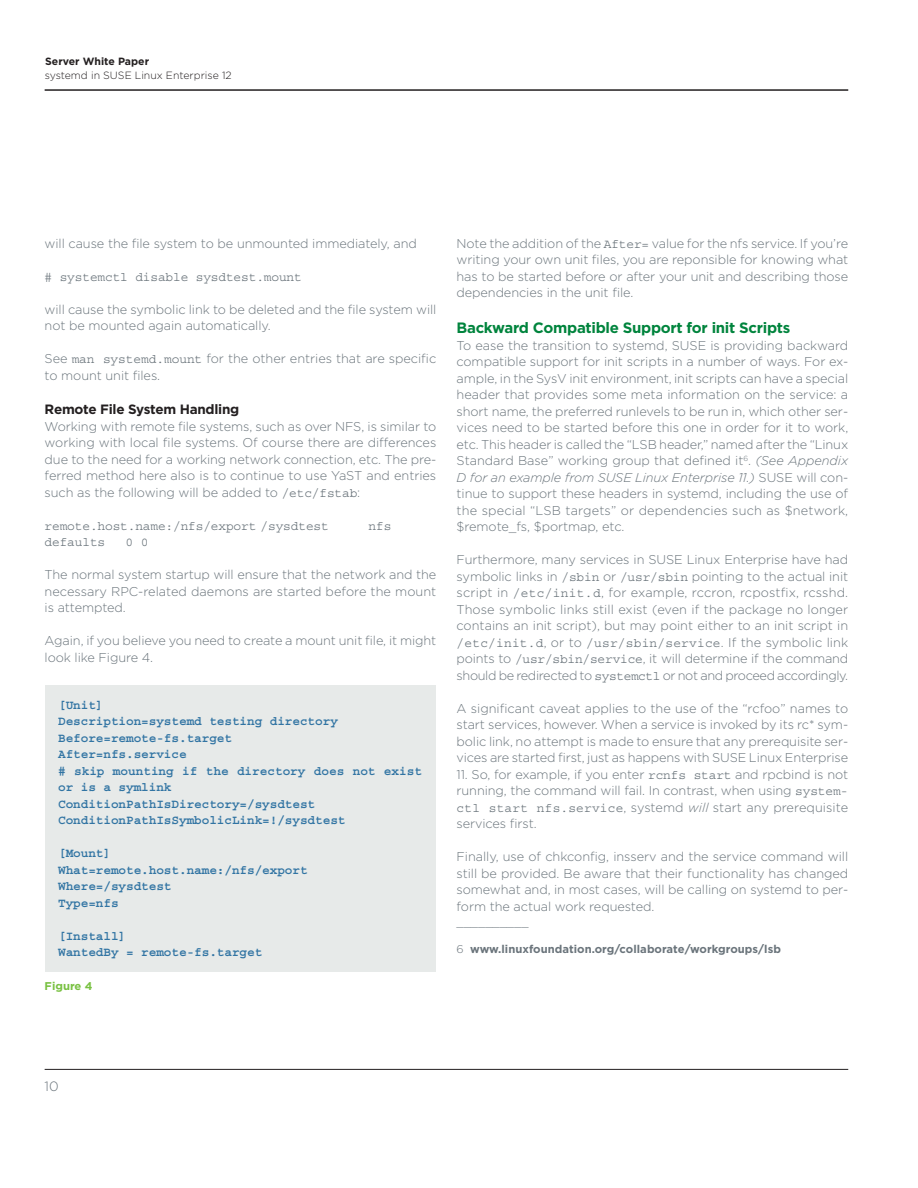
<style>
.page{position:relative;width:918px;height:1188px;background:#fff}
.page>*{position:absolute;margin:0;border:0;box-sizing:border-box;transform-origin:0 0}
.subhead_10_13-green{font:700 15px "Gotham";letter-spacing:-.02em;color:#00843d}
.subhead_10_13{font:700 13.5px "Gotham";letter-spacing:-.02em;color:#231f20}
.t1{font:300 13.5px "Gotham";color:#6a747b}
.body_8_5_11{font:300 12.75px/16.5px "Gotham";letter-spacing:-.005em;color:#6a747b;text-align:justify}
.body1{font:300 12.75px/16.5px "Gotham";letter-spacing:-.005em;color:#6a747b}
.body1-2{font:700 12.75px/16.5px "Courier";letter-spacing:-.005em;color:#3174a3}
.body1-3{font:12.75px "Courier";letter-spacing:-.005em;color:#6a747b}
.Sidebar_-_Text{font:300 12px "Gotham";color:#6a747b}
.Footnote_-_Italics{font:700 11.25px "Gotham";letter-spacing:.005em;color:#6a747b}
.subhead_10_13-green-2{font:700 11.25px "Gotham";color:#79c142}
.t2{font:300 10.5px "Gotham";color:#231f20}
.t3{font:700 10.5px "Gotham";color:#231f20}
.s1{font-family:"Courier";font-weight:400}
.s2{font-style:italic}
.s3{font-weight:300}
</style>
<div class="page">
<hr style="left:45px;top:1069px;width:803px;height:1px;background:#231f20">
<hr style="left:45px;top:89px;width:803px;height:2px;background:#231f20">
<div style="left:45px;top:686px;width:391px;height:286px;background:#e7eae9"></div>
<p class="t3" style="left:45px;top:55px;width:105px">Server White Paper</p>
<p class="t2" style="left:45px;top:69px;width:189px">systemd in SUSE Linux Enterprise 12</p>
<p class="body1" style="left:45px;top:235px;width:374px">will cause the file system to be unmounted immediately, and</p>
<p class="body1-3" style="left:45px;top:271px;width:259px"># systemctl disable sysdtest.mount</p>
<p class="body1" style="left:45px;top:301px;width:393px">will cause the symbolic link to be deleted and the file system will not be mounted again automatically.</p>
<p class="body1" style="left:45px;top:350px;width:393px">See <span class="s1">man systemd.mount</span> for the other entries that are specific to mount unit files.</p>
<p class="subhead_10_13" style="left:45px;top:402px;width:196px">Remote File System Handling</p>
<p class="body1" style="left:45px;top:418px;width:393px;text-align:justify">Working with remote file systems, such as over NFS, is similar to working with local file systems. Of course there are differences due to the need for a working network connection, etc. The pre&shy;ferred method here also is to continue to use YaST and entries such as the following will be added to <span class="s1">/etc/fstab</span>:</p>
<p class="body1-3" style="left:45px;top:520px;width:286px">remote.host.name:/nfs/export /sysdtest</p>
<p class="body1-3" style="left:369px;top:520px;width:24px">nfs</p>
<p class="body1-3" style="left:45px;top:536px;width:62px">defaults</p>
<p class="body1-3" style="left:126px;top:536px;width:24px">0 0</p>
<p class="body1" style="left:45px;top:566px;width:393px;text-align:justify">The normal system startup will ensure that the network and the necessary RPC-related daemons are started before the mount is attempted.</p>
<p class="body1" style="left:45px;top:632px;width:393px">Again, if you believe you need to create a mount unit file, it might look like Figure 4.</p>
<p class="body1-2" style="left:58px;top:697px;width:47px">[Unit]</p>
<p class="body1-2" style="left:58px;top:714px;width:281px">Description=systemd testing directory</p>
<p class="body1-2" style="left:58px;top:730px;width:175px">Before=remote-fs.target</p>
<p class="body1-2" style="left:58px;top:747px;width:130px">After=nfs.service</p>
<p class="body1-2" style="left:58px;top:763px;width:365px"># skip mounting if the directory does not exist or is a symlink</p>
<p class="body1-2" style="left:58px;top:796px;width:259px">ConditionPathIsDirectory=/sysdtest</p>
<p class="body1-2" style="left:58px;top:813px;width:289px">ConditionPathIsSymbolicLink=!/sysdtest</p>
<p class="body1-2" style="left:58px;top:846px;width:55px">[Mount]</p>
<p class="body1-2" style="left:58px;top:862px;width:251px">What=remote.host.name:/nfs/export</p>
<p class="body1-2" style="left:58px;top:879px;width:115px">Where=/sysdtest</p>
<p class="body1-2" style="left:58px;top:895px;width:62px">Type=nfs</p>
<p class="body1-2" style="left:58px;top:928px;width:70px">[Install]</p>
<p class="body1-2" style="left:58px;top:945px;width:206px">WantedBy = remote-fs.target</p>
<p class="subhead_10_13-green-2" style="left:45px;top:980px;width:49px">Figure 4</p>
<p class="body1" style="left:457px;top:235px;width:393px;text-align:justify">Note the addition of the <span class="s1">After=</span> value for the nfs service. If you’re writing your own unit files, you are reponsible for knowing what has to be started before or after your unit and describing those dependencies in the unit file.</p>
<p class="subhead_10_13-green" style="left:457px;top:319px;width:335px">Backward Compatible Support for init Scripts</p>
<p class="body_8_5_11" style="left:457px;top:337px;width:393px">To ease the transition to systemd, SUSE is providing backward compatible support for init scripts in a number of ways. For ex&shy;ample, in the SysV init environment, init scripts can have a special header that provides some meta information on the service: a short name, the preferred runlevels to be run in, which other ser&shy;vices need to be started before this one in order for it to work, etc. This header is called the “LSB header,” named after the “Linux Standard Base” working group that defined it<sup>6</sup>. <span class="s2">(See Appendix D for an example from SUSE Linux Enterprise 11.)</span> SUSE will con&shy;tinue to support these headers in systemd, including the use of the special “LSB targets” or dependencies such as $network, $remote_fs, $portmap, etc.</p>
<p class="body_8_5_11" style="left:457px;top:551px;width:393px;text-align:left">Furthermore, many services in SUSE Linux Enterprise have had symbolic links in <span class="s1">/sbin</span> or <span class="s1">/usr/sbin</span> pointing to the actual init script in <span class="s1">/etc/init.d</span>, for example, rccron, rcpostfix, rcsshd.<br>Those symbolic links still exist (even if the package no longer contains an init script), but may point either to an init script in <span class="s1">/etc/init.d</span>, or to <span class="s1">/usr/sbin/service</span>. If the symbolic link points to <span class="s1">/usr/sbin/service</span>, it will determine if the command should be redirected to <span class="s1">systemctl</span> or not and proceed accordingly.</p>
<p class="body_8_5_11" style="left:457px;top:700px;width:393px">A significant caveat applies to the use of the “rcfoo” names to start services, however. When a service is invoked by its rc* sym&shy;bolic link, no attempt is made to ensure that any prerequisite ser&shy;vices are started first, just as happens with SUSE Linux Enterprise</p>
<p class="body_8_5_11" style="left:457px;top:766px;width:393px">11. So, for example, if you enter <span class="s1">rcnfs start</span> and rpcbind is not running, the command will fail. In contrast, when using <span class="s1">system&shy;ctl start nfs.service</span>, systemd <span class="s2">will</span> start any prerequisite services first.</p>
<p class="body_8_5_11" style="left:457px;top:848px;width:393px">Finally, use of chkconfig, insserv and the service command will still be provided. Be aware that their functionality has changed somewhat and, in most cases, will be calling on systemd to per&shy;form the actual work requested.</p>
<p class="Sidebar_-_Text" style="left:457px;top:915px;width:74px">__________</p>
<p class="Footnote_-_Italics" style="left:457px;top:943px;width:326px"><span class="s3">6</span> www.linuxfoundation.org/collaborate/workgroups/lsb</p>
<p class="t1" style="left:45px;top:1078px;width:16px">10</p>
</div>
